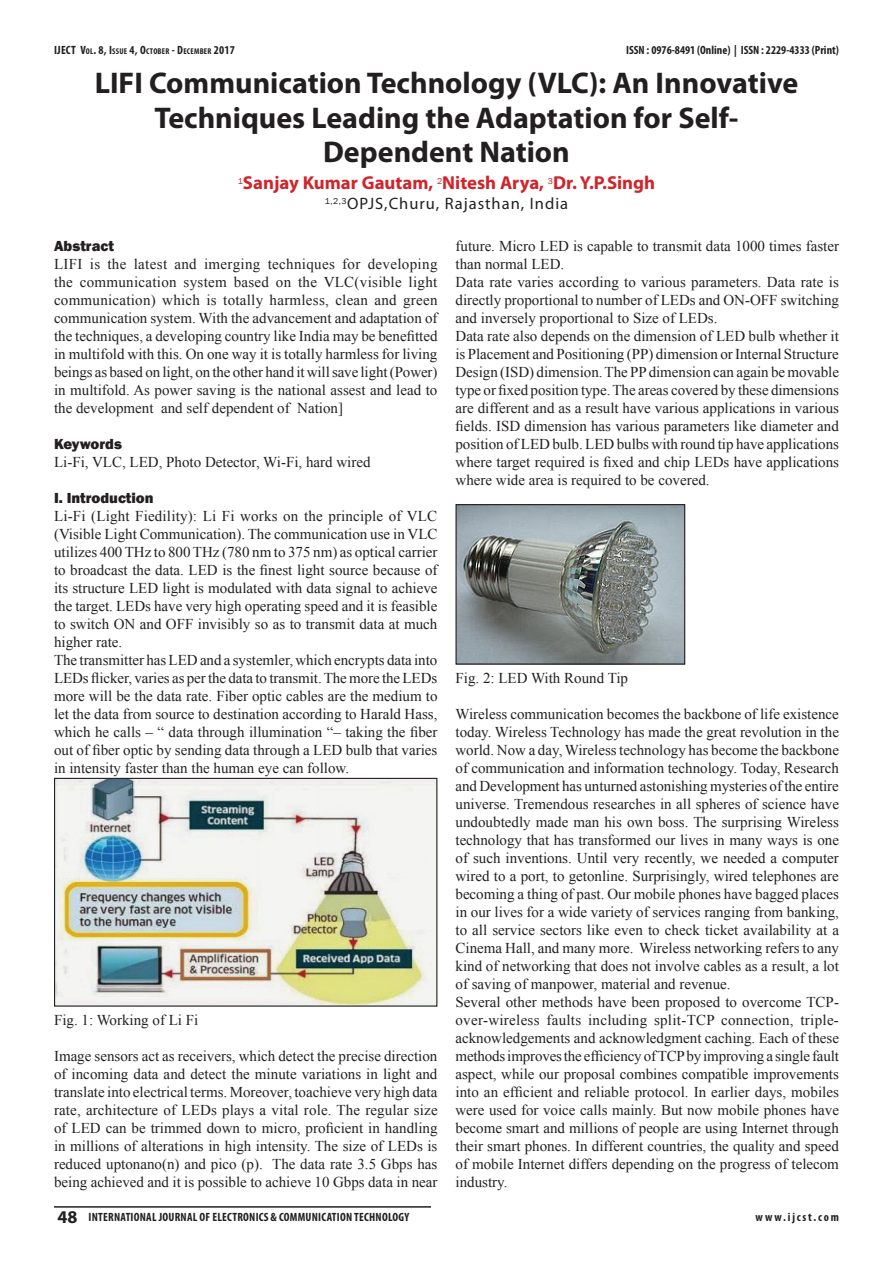
<style>
.page{position:relative;width:893px;height:1263px;background:#fff}
.page>*{position:absolute;margin:0;border:0;box-sizing:border-box;transform-origin:0 0}
.t1{font:700 30px/34.5px "Myriad Pro";color:#231f20;text-align:center}
.t2{font:700 18.75px "Myriad Pro";color:#d1232a}
.t3{font:16.5px "Myriad Pro";letter-spacing:.06em;color:#231f20}
.t4{font:15px/18px "Times New Roman";color:#231f20}
.t5{font:800 15px "Franklin Gothic";color:#231f20}
.t6{font:700 condensed 12px "Myriad Pro";letter-spacing:.02em;color:#231f20}
.t7{font:700 condensed 12px "Myriad Pro";color:#231f20}
.t8{font:700 condensed 12px "Myriad Pro";letter-spacing:.02em;color:#231f20}
.t9{font:700 condensed 12px "Myriad Pro";letter-spacing:.15em;color:#231f20}
.s1{font-size:8.4px}
.s2{font-stretch:normal;font-size:18px}
</style>
<div class="page">
<hr style="left:54px;top:1206px;width:377px;height:2px;background:#231f20">
<img style="left:56px;top:780px;width:379px;height:224px">
<div style="left:54px;top:778px;width:383px;height:228px;border:1px solid #231f20"></div>
<img style="left:457px;top:506px;width:226px;height:157px">
<div style="left:455px;top:504px;width:230px;height:161px;border:1px solid #231f20"></div>
<p class="t8" style="left:54px;top:43px;width:183px">IJECT V<span class="s1">OL</span>. 8, I<span class="s1">SSUE</span> 4, O<span class="s1">CTOBER</span> - D<span class="s1">ECEMBER</span> 2017</p>
<p class="t7" style="left:626px;top:43px;width:214px">ISSN : 0976-8491 (ONLINE) | ISSN : 2229-4333 (PRINT)</p>
<h1 class="t1" style="left:95px;top:65px;width:705px">LIFI Communication Technology (VLC): An Innovative<br>Techniques Leading the Adaptation for Self-<br>Dependent Nation</h1>
<p class="t2" style="left:238px;top:170px;width:419px"><sup>1</sup>Sanjay Kumar Gautam, <sup>2</sup>Nitesh Arya, <sup>3</sup>Dr. Y.P.Singh</p>
<p class="t3" style="left:325px;top:193px;width:245px"><sup>1,2,3</sup>OPJS,Churu, Rajasthan, India</p>
<p class="t5" style="left:54px;top:236px;width:61px">Abstract</p>
<p class="t4" style="left:54px;top:254px;width:385px;text-align:justify">LIFI is the latest and imerging techniques for developing the communication system based on the VLC(visible light communication) which is totally harmless, clean and green communication system. With the advancement and adaptation of the techniques, a developing country like India may be benefitted in multifold with this. On one way it is totally harmless for living beings as based on light, on the other hand it will save light (Power) in multifold. As power saving is the national assest and lead to the development and self dependent of Nation]</p>
<p class="t5" style="left:54px;top:434px;width:69px">Keywords</p>
<p class="t4" style="left:54px;top:452px;width:318px">Li-Fi, VLC, LED, Photo Detector, Wi-Fi, hard wired</p>
<p class="t5" style="left:54px;top:488px;width:101px">I. Introduction</p>
<p class="t4" style="left:54px;top:506px;width:385px">Li-Fi (Light Fiedility): Li Fi works on the principle of VLC (Visible Light Communication). The communication use in VLC utilizes 400 THz to 800 THz (780 nm to 375 nm) as optical carrier to broadcast the data. LED is the finest light source because of its structure LED light is modulated with data signal to achieve the target. LEDs have very high operating speed and it is feasible to switch ON and OFF invisibly so as to transmit data at much higher rate.<br>The transmitter has LED and a systemler, which encrypts data into LEDs flicker, varies as per the data to transmit. The more the LEDs more will be the data rate. Fiber optic cables are the medium to let the data from source to destination according to Harald Hass, which he calls – “ data through illumination “– taking the fiber out of fiber optic by sending data through a LED bulb that varies in intensity faster than the human eye can follow.</p>
<p class="t4" style="left:455px;top:236px;width:385px">future. Micro LED is capable to transmit data 1000 times faster than normal LED.<br>Data rate varies according to various parameters. Data rate is directly proportional to number of LEDs and ON-OFF switching and inversely proportional to Size of LEDs.<br>Data rate also depends on the dimension of LED bulb whether it is Placement and Positioning (PP) dimension or Internal Structure Design (ISD) dimension. The PP dimension can again be movable type or fixed position type. The areas covered by these dimensions are different and as a result have various applications in various fields. ISD dimension has various parameters like diameter and position of LED bulb. LED bulbs with round tip have applications where target required is fixed and chip LEDs have applications where wide area is required to be covered.</p>
<p class="t4" style="left:455px;top:668px;width:174px">Fig. 2: LED With Round Tip</p>
<p class="t4" style="left:455px;top:704px;width:385px">Wireless communication becomes the backbone of life existence today. Wireless Technology has made the great revolution in the world. Now a day, Wireless technology has become the backbone of communication and information technology. Today, Research and Development has unturned astonishing mysteries of the entire universe. Tremendous researches in all spheres of science have undoubtedly made man his own boss. The surprising Wireless technology that has transformed our lives in many ways is one of such inventions. Until very recently, we needed a computer wired to a port, to getonline. Surprisingly, wired telephones are becoming a thing of past. Our mobile phones have bagged places in our lives for a wide variety of services ranging from banking, to all service sectors like even to check ticket availability at a Cinema Hall, and many more. Wireless networking refers to any kind of networking that does not involve cables as a result, a lot of saving of manpower, material and revenue.<br>Several other methods have been proposed to overcome TCP&shy;over-wireless faults including split-TCP connection, triple&shy;acknowledgements and acknowledgment caching. Each of these methods improves the efficiency of TCP by improving a single fault aspect, while our proposal combines compatible improvements into an efficient and reliable protocol. In earlier days, mobiles were used for voice calls mainly. But now mobile phones have become smart and millions of people are using Internet through their smart phones. In different countries, the quality and speed of mobile Internet differs depending on the progress of telecom industry.</p>
<p class="t4" style="left:54px;top:1010px;width:146px">Fig. 1: Working of Li Fi</p>
<p class="t4" style="left:54px;top:1046px;width:385px;text-align:justify">Image sensors act as receivers, which detect the precise direction of incoming data and detect the minute variations in light and translate into electrical terms. Moreover, toachieve very high data rate, architecture of LEDs plays a vital role. The regular size of LED can be trimmed down to micro, proficient in handling in millions of alterations in high intensity. The size of LEDs is reduced uptonano(n) and pico (p). The data rate 3.5 Gbps has being achieved and it is possible to achieve 10 Gbps data in near</p>
<p class="t6" style="left:58px;top:1210px;width:353px"><span class="s2">48</span> INTERNATIONAL JOURNAL OF ELECTRONICS &amp; COMMUNICATION TECHNOLOGY</p>
<p class="t9" style="left:755px;top:1210px;width:85px">WWW.IJCST.COM</p>
</div>
